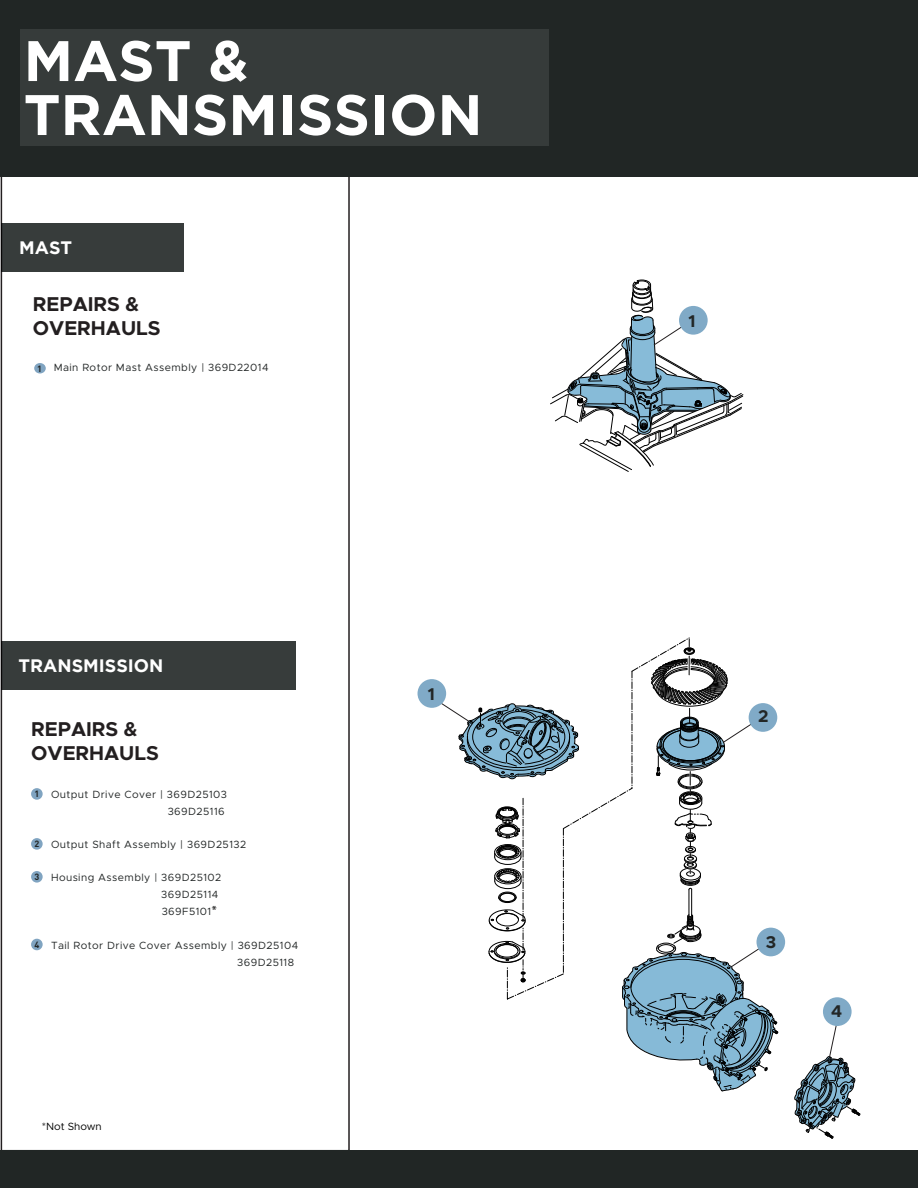
<style>
.page{position:relative;width:918px;height:1188px;background:#fff}
.page>*{position:absolute;margin:0;border:0;box-sizing:border-box;transform-origin:0 0}
.t1{font:700 57px/54px "Gotham";color:#fff}
.t2{font:700 20.1px/24.2px "Metropolis";color:#231f20}
.t3{font:700 18px "Gotham";color:#fff}
.t4{font:700 17.1px "Metropolis";color:#222626}
.t5{font:12px "Myriad Pro";color:#000}
.t6{font:10.5px/17.1px "Metropolis";letter-spacing:.04em;color:#222626}
.t7{font:10.5px "Metropolis";color:#000}
.s1{font-family:"DIN Pro";font-weight:700;font-size:9px}
</style>
<div class="page">
<div style="left:1px;top:175px;width:349px;height:976px;border:2px solid #231f20"></div>
<div style="left:1px;top:0;width:917px;height:176px;background:#212625"></div>
<hr style="left:0;top:0;width:1px;height:176px;background:#212625">
<div style="left:21px;top:29px;width:528px;height:116px;background:#363b3a"></div>
<div style="left:0;top:1150px;width:918px;height:38px;background:#212625"></div>
<div style="left:34px;top:363px;width:12px;height:10px;background:#80a4c1;border-radius:50%"></div>
<div style="left:31px;top:788px;width:12px;height:12px;background:#80a4c1;border-radius:50%"></div>
<div style="left:31px;top:838px;width:12px;height:12px;background:#80a4c1;border-radius:50%"></div>
<div style="left:31px;top:871px;width:12px;height:12px;background:#80a4c1;border-radius:50%"></div>
<div style="left:31px;top:939px;width:12px;height:11px;background:#80a4c1;border-radius:50%"></div>
<div style="left:1px;top:223px;width:183px;height:48px;background:#373c3b"></div>
<div style="left:1px;top:642px;width:295px;height:48px;background:#373c3b"></div>
<svg style="left:550px;top:279px;width:194px;height:193px"></svg>
<div style="left:679px;top:306px;width:29px;height:29px;background:#80aac7;border-radius:50%"></div>
<div style="left:418px;top:679px;width:28px;height:29px;background:#80aac7;border-radius:50%"></div>
<svg style="left:440px;top:637px;width:339px;height:455px"></svg>
<div style="left:757px;top:928px;width:28px;height:28px;background:#80aac7;border-radius:50%"></div>
<svg style="left:794px;top:1024px;width:67px;height:115px"></svg>
<div style="left:823px;top:997px;width:29px;height:29px;background:#80aac7;border-radius:50%"></div>
<h1 class="t1" style="left:24px;top:32px;width:460px">MAST &amp;<br>TRANSMISSION</h1>
<h3 class="t3" style="left:19px;top:237px;width:55px">MAST</h3>
<h2 class="t2" style="left:33px;top:292px;width:129px">REPAIRS &amp;<br>OVERHAULS</h2>
<p class="t6" style="left:37px;top:359px;width:233px"><span class="s1">1</span> Main Rotor Mast Assembly | 369D22014</p>
<h3 class="t3" style="left:19px;top:656px;width:146px">TRANSMISSION</h3>
<h2 class="t2" style="left:31px;top:717px;width:129px">REPAIRS &amp;<br>OVERHAULS</h2>
<p class="t6" style="left:34px;top:786px;width:194px"><span class="s1">1</span> Output Drive Cover | 369D25103</p>
<p class="t6" style="left:168px;top:803px;width:59px">369D25116</p>
<p class="t6" style="left:35px;top:836px;width:213px"><span class="s1">2</span> Output Shaft Assembly | 369D25132</p>
<p class="t6" style="left:35px;top:869px;width:188px"><span class="s1">3</span> Housing Assembly | 369D25102</p>
<p class="t6" style="left:161px;top:886px;width:59px">369D25114<br>369F5101</p>
<p class="t5" style="left:212px;top:903px;width:6px">*</p>
<p class="t6" style="left:35px;top:937px;width:265px"><span class="s1">4</span> Tail Rotor Drive Cover Assembly | 369D25104</p>
<p class="t7" style="left:42px;top:1120px;width:61px">*Not Shown</p>
<p class="t6" style="left:237px;top:954px;width:58px">369D25118</p>
<h3 class="t4" style="left:428px;top:683px;width:9px">1</h3>
<h3 class="t4" style="left:688px;top:310px;width:9px">1</h3>
<h3 class="t4" style="left:758px;top:706px;width:12px">2</h3>
<h3 class="t4" style="left:766px;top:931px;width:12px">3</h3>
<h3 class="t4" style="left:831px;top:1000px;width:13px">4</h3>
</div>
